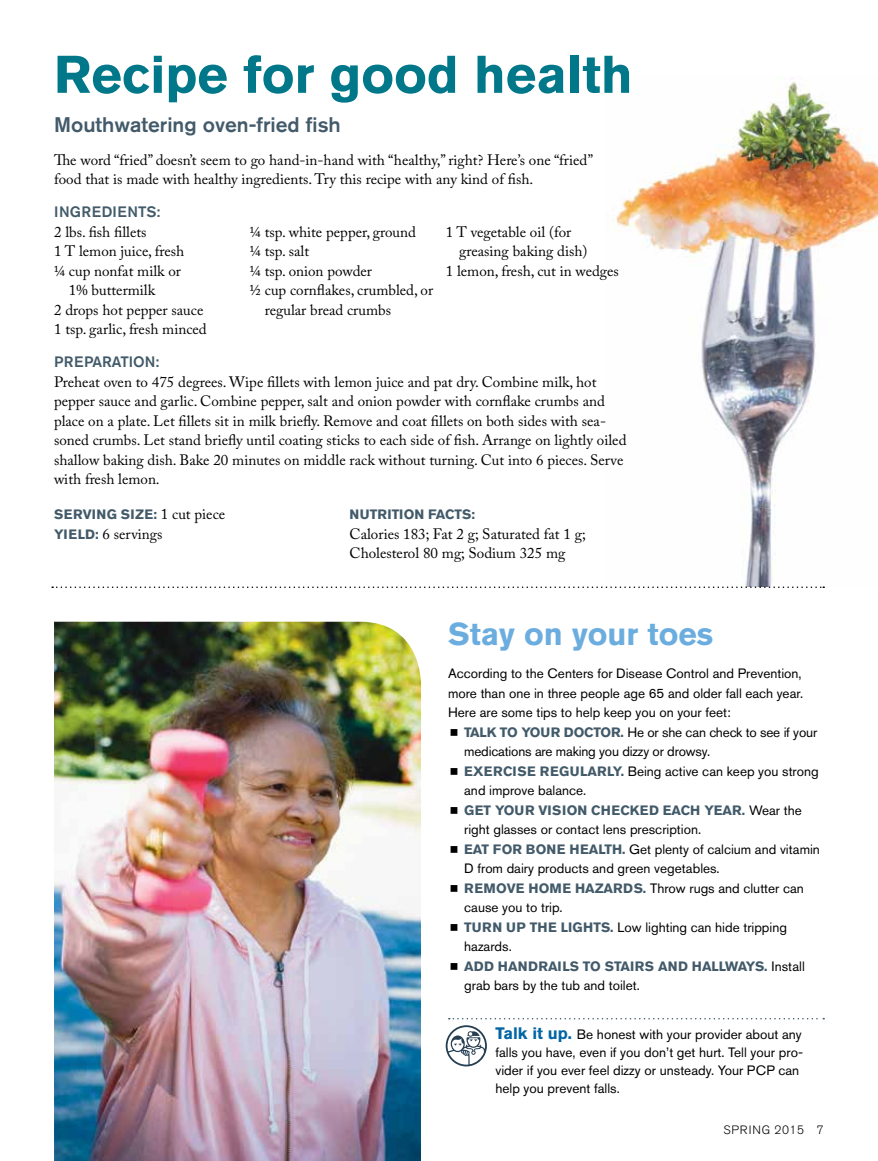
<style>
.page{position:relative;width:878px;height:1161px;background:#fff}
.page>*{position:absolute;margin:0;border:0;box-sizing:border-box;transform-origin:0 0}
.t1{font:700 52.5px "Akzidenz Grotesk BE";color:#00788a}
.t2{font:700 31.5px "Akzidenz Grotesk BE";color:#6caddf}
.t3{font:500 21px "Akzidenz Grotesk BE";color:#425a69}
.t4{font:15px/19.5px "Adobe Caslon Pro";color:#000}
.t5{font:500 15px "Akzidenz Grotesk BE";letter-spacing:.04em;color:#425a69}
.t6{font:500 15px "Akzidenz Grotesk BE";color:#425a69}
.t7{font:13.5px/19.5px "Akzidenz Grotesk BE";color:#000}
.t8{font:700 13.5px "Akzidenz Grotesk BE";letter-spacing:.04em;color:#425a69}
.t9{font:700 13.5px "Akzidenz Grotesk BE";color:#425a69}
.t10{font:300 12px "Akzidenz Grotesk BE";letter-spacing:.07em;color:#000}
.s1{font-family:"Adobe Caslon Pro";font-weight:400;font-size:15px;color:#000}
.s2{font-family:"Akzidenz Grotesk BE";font-weight:700;font-size:13.5px;color:#425a69}
.s3{font-weight:700;color:#425a69}
.s4{font-weight:700;font-size:16.5px;color:#0065a4}
</style>
<div class="page">
<img style="left:616px;top:78px;width:262px;height:508px">
<svg style="left:52px;top:586px;width:772px;height:2px"></svg>
<img style="left:54px;top:622px;width:367px;height:539px">
<svg style="left:449px;top:1018px;width:375px;height:1px"></svg>
<svg style="left:445px;top:1025px;width:42px;height:41px"></svg>
<h1 class="t1" style="left:54px;top:44px;width:580px">Recipe for good health</h1>
<h3 class="t3" style="left:54px;top:111px;width:288px">Mouthwatering oven-fried fish</h3>
<p class="t4" style="left:54px;top:150px;width:540px">The word “fried” doesn’t seem to go hand-in-hand with “healthy,” right? Here’s one “fried” food that is made with healthy ingredients. Try this recipe with any kind of fish.</p>
<p class="t5" style="left:54px;top:203px;width:108px">INGREDIENTS:</p>
<p class="t4" style="left:54px;top:222px;width:94px">2 lbs. fish fillets</p>
<p class="t4" style="left:54px;top:241px;width:132px">1 T lemon juice, fresh</p>
<p class="t4" style="left:54px;top:261px;width:128px">¼ cup nonfat milk or</p>
<p class="t4" style="left:69px;top:280px;width:88px">1% buttermilk</p>
<p class="t4" style="left:54px;top:300px;width:151px">2 drops hot pepper sauce</p>
<p class="t4" style="left:54px;top:319px;width:154px">1 tsp. garlic, fresh minced</p>
<p class="t4" style="left:446px;top:222px;width:127px">1 T vegetable oil (for</p>
<p class="t4" style="left:459px;top:241px;width:130px">greasing baking dish)</p>
<p class="t4" style="left:446px;top:261px;width:175px">1 lemon, fresh, cut in wedges</p>
<p class="t4" style="left:250px;top:222px;width:168px">¼ tsp. white pepper, ground</p>
<p class="t4" style="left:250px;top:241px;width:61px">¼ tsp. salt</p>
<p class="t4" style="left:250px;top:261px;width:124px">¼ tsp. onion powder</p>
<p class="t4" style="left:250px;top:280px;width:185px">½ cup cornflakes, crumbled, or</p>
<p class="t4" style="left:265px;top:300px;width:128px">regular bread crumbs</p>
<p class="t6" style="left:54px;top:353px;width:107px">PREPARATION:</p>
<p class="t4" style="left:54px;top:372px;width:574px">Preheat oven to 475 degrees. Wipe fillets with lemon juice and pat dry. Combine milk, hot pepper sauce and garlic. Combine pepper, salt and onion powder with cornflake crumbs and place on a plate. Let fillets sit in milk briefly. Remove and coat fillets on both sides with sea&shy;soned crumbs. Let stand briefly until coating sticks to each side of fish. Arrange on lightly oiled shallow baking dish. Bake 20 minutes on middle rack without turning. Cut into 6 pieces. Serve with fresh lemon.</p>
<p class="t8" style="left:54px;top:507px;width:173px">SERVING SIZE: <span class="s1">1 cut piece</span></p>
<p class="t4" style="left:54px;top:524px;width:110px"><span class="s2">YIELD:</span> 6 servings</p>
<p class="t9" style="left:349px;top:507px;width:127px">NUTRITION FACTS:</p>
<p class="t4" style="left:349px;top:524px;width:238px">Calories 183; Fat 2 g; Saturated fat 1 g;<br>Cholesterol 80 mg; Sodium 325 mg</p>
<h2 class="t2" style="left:448px;top:616px;width:267px">Stay on your toes</h2>
<p class="t7" style="left:448px;top:664px;width:357px;text-align:justify">According to the Centers for Disease Control and Prevention, more than one in three people age 65 and older fall each year.<br>Here are some tips to help keep you on your feet:</p>
<p class="t7" style="left:464px;top:722px;width:357px"><span class="s3">TALK TO YOUR DOCTOR.</span> He or she can check to see if your medications are making you dizzy or drowsy.<br><span class="s3">EXERCISE REGULARLY.</span> Being active can keep you strong and improve balance.<br><span class="s3">GET YOUR VISION CHECKED EACH YEAR.</span> Wear the right glasses or contact lens prescription.<br><span class="s3">EAT FOR BONE HEALTH.</span> Get plenty of calcium and vitamin D from dairy products and green vegetables.<br><span class="s3">REMOVE HOME HAZARDS.</span> Throw rugs and clutter can cause you to trip.<br><span class="s3">TURN UP THE LIGHTS.</span> Low lighting can hide tripping hazards.<br><span class="s3">ADD HANDRAILS TO STAIRS AND HALLWAYS.</span> Install grab bars by the tub and toilet.</p>
<p class="t7" style="left:495px;top:1025px;width:309px;line-height:18px"><span class="s4">Talk it up.</span> Be honest with your provider about any falls you have, even if you don’t get hurt. Tell your pro&shy;vider if you ever feel dizzy or unsteady. Your PCP can help you prevent falls.</p>
<p class="t10" style="left:723px;top:1123px;width:102px">SPRING 2015 7</p>
</div>
